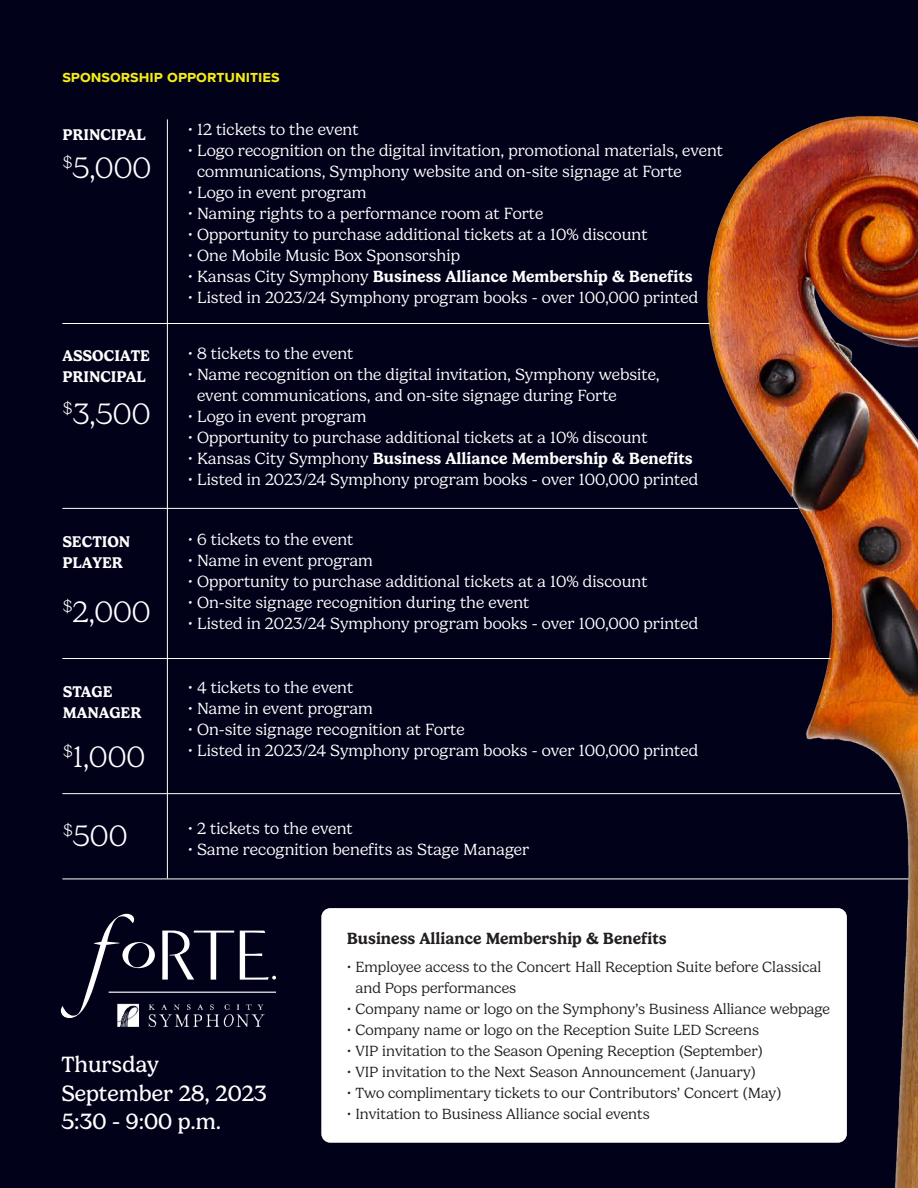
<style>
.page{position:relative;width:918px;height:1188px;background:#010119}
.page>*{position:absolute;margin:0;border:0;box-sizing:border-box;transform-origin:0 0}
.t1{font:200 30px "Gelica";color:#fff}
.t2{font:22.5px/28.5px "Gelica";color:#fff}
.t3{font:300 16.5px/21px "Gelica";color:#fff}
.t4{font:600 16.5px "Gelica";color:#fff}
.t5{font:600 16.5px "Gelica";color:#231f20}
.t6{font:700 16.5px "Proxima Nova";color:#f4ec15}
.t7{font:600 15.75px/21px "Gelica";color:#fff}
.t8{font:300 15px/21px "Gelica";color:#231f20}
.s1{font-weight:300}
</style>
<div class="page">
<img style="left:571px;top:116px;width:347px;height:1072px">
<div style="left:321px;top:908px;width:526px;height:235px;background:#fff;border-radius:9px"></div>
<svg style="left:162px;top:931px;width:72px;height:49px"></svg>
<svg style="left:61px;top:914px;width:94px;height:104px"></svg>
<svg style="left:240px;top:931px;width:36px;height:49px"></svg>
<img style="left:115px;top:1003px;width:150px;height:24px">
<hr style="left:109px;top:992px;width:167px;height:1px;background:#fff">
<hr style="left:167px;top:119px;width:1px;height:759px;background:#fff">
<hr style="left:62px;top:323px;width:648px;height:1px;background:#fff">
<hr style="left:62px;top:508px;width:736px;height:1px;background:#fff">
<hr style="left:62px;top:658px;width:769px;height:1px;background:#fff">
<hr style="left:62px;top:793px;width:838px;height:1px;background:#fff">
<hr style="left:62px;top:879px;width:846px;height:1px;background:#fff">
<p class="t6" style="left:62px;top:70px;width:219px">sponsorship opportunities</p>
<p class="t7" style="left:62px;top:126px;width:85px">PRINCIPAL</p>
<h1 class="t1" style="left:62px;top:155px;width:90px"><sup>$</sup>5,000</h1>
<p class="t7" style="left:62px;top:346px;width:89px">ASSOCIATE<br>PRINCIPAL</p>
<h1 class="t1" style="left:62px;top:401px;width:90px"><sup>$</sup>3,500</h1>
<p class="t7" style="left:62px;top:532px;width:69px">SECTION<br>PLAYER</p>
<h1 class="t1" style="left:62px;top:599px;width:90px"><sup>$</sup>2,000</h1>
<p class="t3" style="left:188px;top:120px;width:172px">• 12 tickets to the event</p>
<p class="t3" style="left:197px;top:141px;width:528px;text-indent:-9px">• Logo recognition on the digital invitation, promotional materials, event communications, Symphony website and on-site signage at Forte</p>
<p class="t3" style="left:188px;top:183px;width:180px">• Logo in event program</p>
<p class="t3" style="left:188px;top:204px;width:357px">• Naming rights to a performance room at Forte</p>
<p class="t3" style="left:188px;top:225px;width:461px">• Opportunity to purchase additional tickets at a 10% discount</p>
<p class="t3" style="left:188px;top:246px;width:274px">• One Mobile Music Box Sponsorship</p>
<p class="t4" style="left:188px;top:270px;width:506px"><span class="s1">• Kansas City Symphony</span> Business Alliance Membership &amp; Benefits</p>
<p class="t3" style="left:188px;top:288px;width:512px">• Listed in 2023/24 Symphony program books - over 100,000 printed</p>
<p class="t3" style="left:188px;top:344px;width:167px">• 8 tickets to the event</p>
<p class="t3" style="left:197px;top:365px;width:464px;text-indent:-9px">• Name recognition on the digital invitation, Symphony website, event communications, and on-site signage during Forte</p>
<p class="t3" style="left:188px;top:407px;width:180px">• Logo in event program</p>
<p class="t3" style="left:188px;top:428px;width:461px">• Opportunity to purchase additional tickets at a 10% discount</p>
<p class="t4" style="left:188px;top:452px;width:506px"><span class="s1">• Kansas City Symphony</span> Business Alliance Membership &amp; Benefits</p>
<p class="t3" style="left:188px;top:470px;width:512px">• Listed in 2023/24 Symphony program books - over 100,000 printed</p>
<p class="t3" style="left:188px;top:530px;width:167px">• 6 tickets to the event</p>
<p class="t3" style="left:188px;top:551px;width:187px">• Name in event program</p>
<p class="t3" style="left:188px;top:572px;width:461px">• Opportunity to purchase additional tickets at a 10% discount</p>
<p class="t3" style="left:188px;top:593px;width:343px">• On-site signage recognition during the event</p>
<p class="t3" style="left:188px;top:614px;width:512px">• Listed in 2023/24 Symphony program books - over 100,000 printed</p>
<p class="t7" style="left:63px;top:682px;width:80px">STAGE<br>MANAGER</p>
<p class="t3" style="left:188px;top:678px;width:167px">• 4 tickets to the event</p>
<p class="t3" style="left:188px;top:699px;width:187px">• Name in event program</p>
<p class="t3" style="left:188px;top:720px;width:278px">• On-site signage recognition at Forte</p>
<p class="t3" style="left:188px;top:741px;width:512px">• Listed in 2023/24 Symphony program books - over 100,000 printed</p>
<h1 class="t1" style="left:63px;top:745px;width:84px"><sup>$</sup>1,000</h1>
<h1 class="t1" style="left:63px;top:824px;width:66px"><sup>$</sup>500</h1>
<p class="t3" style="left:188px;top:819px;width:167px">• 2 tickets to the event</p>
<p class="t3" style="left:188px;top:840px;width:343px">• Same recognition benefits as Stage Manager</p>
<p class="t5" style="left:347px;top:932px;width:321px">Business Alliance Membership &amp; Benefits</p>
<h2 class="t2" style="left:61px;top:1052px;width:207px">Thursday<br>September 28, 2023<br>5:30 - 9:00 p.m.</h2>
<p class="t8" style="left:355px;top:958px;width:467px;text-indent:-8px">• Employee access to the Concert Hall Reception Suite before Classical and Pops performances</p>
<p class="t8" style="left:347px;top:1000px;width:485px">• Company name or logo on the Symphony’s Business Alliance webpage</p>
<p class="t8" style="left:347px;top:1021px;width:414px">• Company name or logo on the Reception Suite LED Screens</p>
<p class="t8" style="left:347px;top:1042px;width:418px">• VIP invitation to the Season Opening Reception (September)</p>
<p class="t8" style="left:347px;top:1063px;width:411px">• VIP invitation to the Next Season Announcement (January)</p>
<p class="t8" style="left:347px;top:1084px;width:436px">• Two complimentary tickets to our Contributors’ Concert (May)</p>
<p class="t8" style="left:347px;top:1105px;width:305px">• Invitation to Business Alliance social events</p>
</div>
